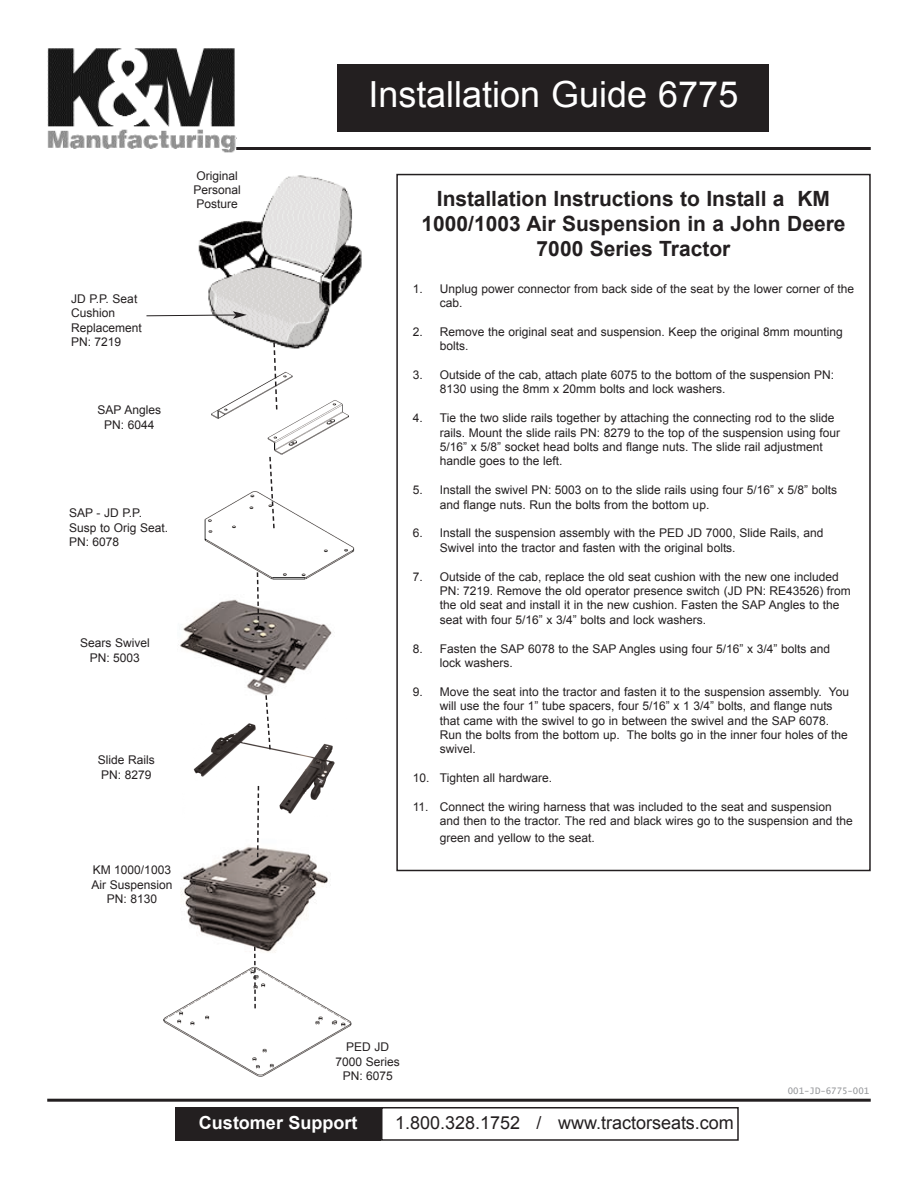
<style>
.page{position:relative;width:918px;height:1188px;background:#fff}
.page>*{position:absolute;margin:0;border:0;box-sizing:border-box;transform-origin:0 0}
.t1{font:36px "Arial";color:#fff}
.t2{font:700 21px/25.2px "Arial";color:#231f20;text-align:center}
.t3{font:18px "Arial";color:#231f20}
.t4{font:700 18px "Arial";color:#fff}
.t5{font:12px/14.4px "Arial";color:#231f20}
.t6{font:9px "Lucida Sans Typewriter";color:#939598}
</style>
<div class="page">
<img style="left:204px;top:491px;width:151px;height:89px">
<img style="left:163px;top:967px;width:189px;height:110px">
<img style="left:180px;top:847px;width:151px;height:105px">
<img style="left:211px;top:371px;width:138px;height:84px">
<img style="left:47px;top:48px;width:189px;height:105px">
<div style="left:338px;top:64px;width:432px;height:68px;background:#231f20"></div>
<hr style="left:236px;top:147px;width:635px;height:3px;background:#231f20">
<img style="left:193px;top:723px;width:142px;height:91px">
<div style="left:396px;top:174px;width:475px;height:697px;border:2px solid #231f20"></div>
<img style="left:178px;top:599px;width:154px;height:96px">
<img style="left:198px;top:175px;width:164px;height:174px">
<svg style="left:273px;top:343px;width:5px;height:66px"></svg>
<hr style="left:47px;top:1099px;width:824px;height:3px;background:#231f20">
<svg style="left:254px;top:946px;width:2px;height:62px"></svg>
<svg style="left:269px;top:457px;width:6px;height:71px"></svg>
<div style="left:381px;top:1107px;width:358px;height:34px;border:2px solid #231f20"></div>
<div style="left:176px;top:1107px;width:205px;height:34px;background:#231f20"></div>
<svg style="left:146px;top:311px;width:101px;height:8px"></svg>
<svg style="left:256px;top:572px;width:4px;height:56px"></svg>
<svg style="left:256px;top:786px;width:4px;height:71px"></svg>
<svg style="left:265px;top:695px;width:6px;height:54px"></svg>
<p class="t5" style="left:193px;top:168px;width:49px">Original<br>Personal<br>Posture</p>
<p class="t5" style="left:71px;top:292px;width:72px">JD P.P. Seat<br>Cushion<br>Replacement<br>PN: 7219</p>
<p class="t5" style="left:98px;top:403px;width:65px;text-align:center">SAP Angles<br>PN: 6044</p>
<p class="t5" style="left:69px;top:506px;width:101px">SAP - JD P.P.<br>Susp to Orig Seat.<br>PN: 6078</p>
<p class="t5" style="left:80px;top:636px;width:71px;text-align:center">Sears Swivel<br>PN: 5003</p>
<p class="t5" style="left:98px;top:753px;width:59px">Slide Rails<br>PN: 8279</p>
<p class="t5" style="left:91px;top:863px;width:83px;text-align:center">KM 1000/1003<br>Air Suspension<br>PN: 8130</p>
<h1 class="t1" style="left:369px;top:75px;width:371px">Installation Guide 6775</h1>
<h2 class="t2" style="left:422px;top:186px;width:426px">Installation Instructions to Install a KM<br>1000/1003 Air Suspension in a John Deere<br>7000 Series Tractor</h2>
<p class="t5" style="left:440px;top:281px;width:416px;text-indent:-27px">1. Unplug power connector from back side of the seat by the lower corner of the cab.</p>
<p class="t5" style="left:440px;top:324px;width:404px;text-indent:-27px">2. Remove the original seat and suspension. Keep the original 8mm mounting bolts.</p>
<p class="t5" style="left:440px;top:368px;width:396px;text-indent:-27px">3. Outside of the cab, attach plate 6075 to the bottom of the suspension PN:<br>8130 using the 8mm x 20mm bolts and lock washers.</p>
<p class="t5" style="left:440px;top:411px;width:402px;text-indent:-27px">4. Tie the two slide rails together by attaching the connecting rod to the slide rails. Mount the slide rails PN: 8279 to the top of the suspension using four 5/16” x 5/8” socket head bolts and flange nuts. The slide rail adjustment handle goes to the left.</p>
<p class="t5" style="left:440px;top:483px;width:399px;text-indent:-27px">5. Install the swivel PN: 5003 on to the slide rails using four 5/16” x 5/8” bolts and flange nuts. Run the bolts from the bottom up.</p>
<p class="t5" style="left:440px;top:526px;width:385px;text-indent:-27px">6. Install the suspension assembly with the PED JD 7000, Slide Rails, and<br>Swivel into the tractor and fasten with the original bolts.</p>
<p class="t5" style="left:440px;top:569px;width:412px;text-indent:-27px">7. Outside of the cab, replace the old seat cushion with the new one included PN: 7219. Remove the old operator presence switch (JD PN: RE43526) from the old seat and install it in the new cushion. Fasten the SAP Angles to the seat with four 5/16” x 3/4” bolts and lock washers.</p>
<p class="t5" style="left:440px;top:641px;width:392px;text-indent:-27px">8. Fasten the SAP 6078 to the SAP Angles using four 5/16” x 3/4” bolts and lock washers.</p>
<p class="t5" style="left:440px;top:684px;width:411px;text-indent:-27px">9. Move the seat into the tractor and fasten it to the suspension assembly. You will use the four 1” tube spacers, four 5/16” x 1 3/4” bolts, and flange nuts that came with the swivel to go in between the swivel and the SAP 6078.<br>Run the bolts from the bottom up. The bolts go in the inner four holes of the swivel.</p>
<p class="t5" style="left:413px;top:771px;width:141px">10. Tighten all hardware.</p>
<p class="t5" style="left:440px;top:800px;width:415px;text-indent:-27px">11. Connect the wiring harness that was included to the seat and suspension and then to the tractor. The red and black wires go to the suspension and the</p>
<p class="t5" style="left:440px;top:831px;width:157px">green and yellow to the seat.</p>
<p class="t5" style="left:336px;top:1040px;width:66px;text-align:center">PED JD<br>7000 Series<br>PN: 6075</p>
<h3 class="t4" style="left:199px;top:1112px;width:160px">Customer Support</h3>
<h3 class="t3" style="left:395px;top:1112px;width:340px">1.800.328.1752 / www.tractorseats.com</h3>
<p class="t6" style="left:788px;top:1085px;width:83px">001-JD-6775-001</p>
</div>
